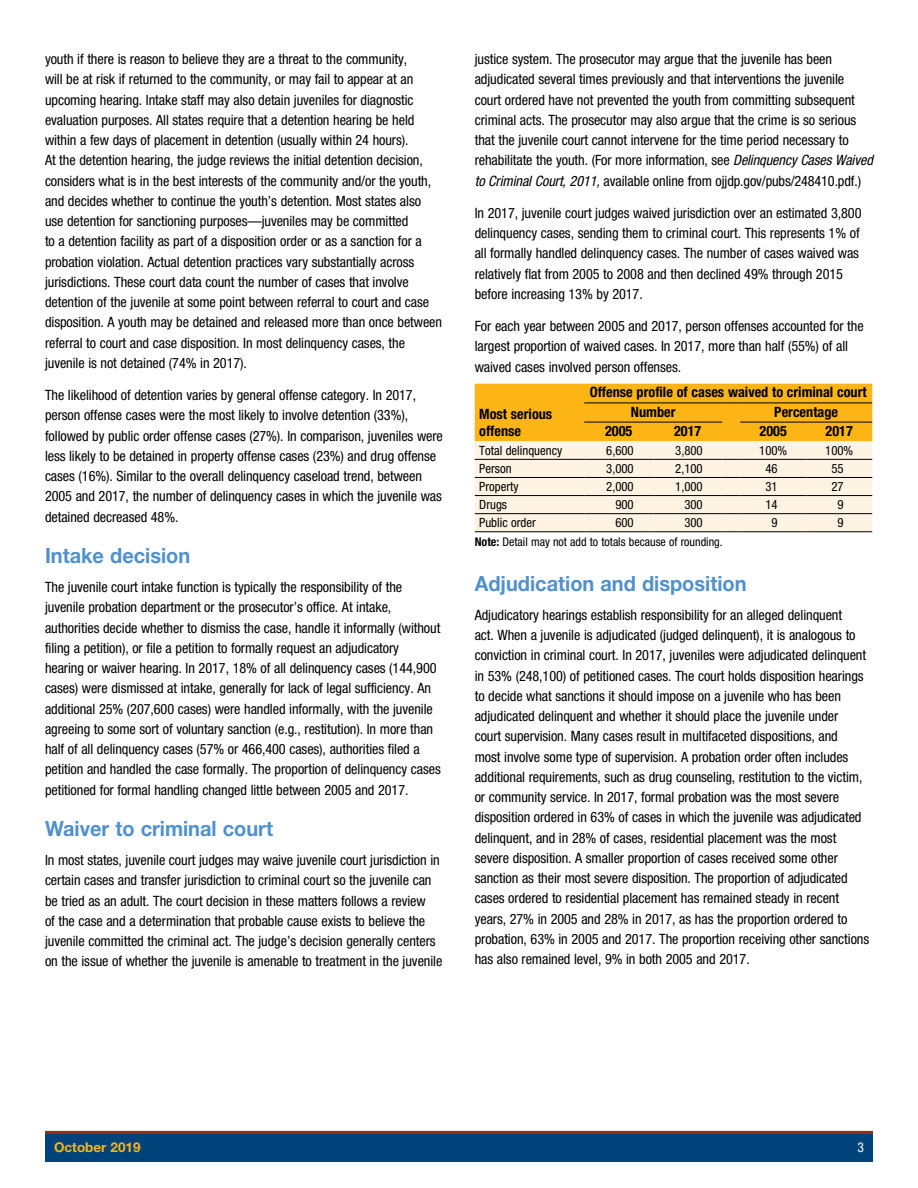
<style>
.page{position:relative;width:918px;height:1188px;background:#fff}
.page>*{position:absolute;margin:0;border:0;box-sizing:border-box;transform-origin:0 0}
._01-L1_Head{font:700 21px "Helvetica Neue LT Std";color:#5091cd;scale:.95 1}
._01-Body_Text{font:condensed 14.25px/20.2px "Helvetica Neue LT Std";letter-spacing:-.005em;color:#000}
.ITT-Left_Column_Head{font:700 condensed 14.25px/17.2px "Helvetica Neue LT Std";color:#000}
.ITT-Column_Head{font:700 condensed 14.25px "Helvetica Neue LT Std";color:#000}
.t1{font:700 13.5px "Helvetica Neue LT Std";color:#fcb515}
.t2{font:condensed 13.5px "Helvetica Neue LT Std";color:#fff}
.ITT-Table_Text{font:condensed 12.75px "Helvetica Neue LT Std";color:#000}
.T-Table__Source{font:condensed 12px "Helvetica Neue LT Std";color:#000}
.s1{font-style:italic}
.s2{font-weight:700}
</style>
<div class="page">
<div style="left:45px;top:1132px;width:828px;height:30px;background:#00437b"></div>
<hr style="left:45px;top:1131px;width:828px;height:3px;background:#a02816">
<svg style="left:475px;top:384px;width:397px;height:148px;background:#f3d28d"></svg>
<hr style="left:740px;top:403px;width:66px;height:1px;background:#000">
<hr style="left:806px;top:403px;width:66px;height:1px;background:#000">
<p class="_01-Body_Text" style="left:45px;top:49px;width:399px">youth if there is reason to believe they are a threat to the community,<br>will be at risk if returned to the community, or may fail to appear at an upcoming hearing. Intake staff may also detain juveniles for diagnostic evaluation purposes. All states require that a detention hearing be held within a few days of placement in detention (usually within 24 hours).<br>At the detention hearing, the judge reviews the initial detention decision, considers what is in the best interests of the community and/or the youth, and decides whether to continue the youth’s detention. Most states also use detention for sanctioning purposes—juveniles may be committed<br>to a detention facility as part of a disposition order or as a sanction for a probation violation. Actual detention practices vary substantially across jurisdictions. These court data count the number of cases that involve detention of the juvenile at some point between referral to court and case disposition. A youth may be detained and released more than once between referral to court and case disposition. In most delinquency cases, the juvenile is not detained (74% in 2017).</p>
<p class="_01-Body_Text" style="left:45px;top:385px;width:399px">The likelihood of detention varies by general offense category. In 2017, person offense cases were the most likely to involve detention (33%), followed by public order offense cases (27%). In comparison, juveniles were less likely to be detained in property offense cases (23%) and drug offense cases (16%). Similar to the overall delinquency caseload trend, between 2005 and 2017, the number of delinquency cases in which the juvenile was detained decreased 48%.</p>
<p class="_01-L1_Head" style="left:45px;top:542px;width:154px">Intake decision</p>
<p class="_01-Body_Text" style="left:45px;top:577px;width:397px">The juvenile court intake function is typically the responsibility of the juvenile probation department or the prosecutor’s office. At intake, authorities decide whether to dismiss the case, handle it informally (without filing a petition), or file a petition to formally request an adjudicatory hearing or waiver hearing. In 2017, 18% of all delinquency cases (144,900 cases) were dismissed at intake, generally for lack of legal sufficiency. An additional 25% (207,600 cases) were handled informally, with the juvenile agreeing to some sort of voluntary sanction (e.g., restitution). In more than half of all delinquency cases (57% or 466,400 cases), authorities filed a petition and handled the case formally. The proportion of delinquency cases petitioned for formal handling changed little between 2005 and 2017.</p>
<p class="_01-L1_Head" style="left:45px;top:815px;width:242px">Waiver to criminal court</p>
<p class="_01-Body_Text" style="left:45px;top:850px;width:399px">In most states, juvenile court judges may waive juvenile court jurisdiction in certain cases and transfer jurisdiction to criminal court so the juvenile can be tried as an adult. The court decision in these matters follows a review<br>of the case and a determination that probable cause exists to believe the juvenile committed the criminal act. The judge’s decision generally centers on the issue of whether the juvenile is amenable to treatment in the juvenile</p>
<p class="_01-Body_Text" style="left:475px;top:49px;width:400px">justice system. The prosecutor may argue that the juvenile has been adjudicated several times previously and that interventions the juvenile court ordered have not prevented the youth from committing subsequent criminal acts. The prosecutor may also argue that the crime is so serious that the juvenile court cannot intervene for the time period necessary to rehabilitate the youth. (For more information, see <span class="s1">Delinquency Cases Waived to Criminal Court, 2011,</span> available online from ojjdp.gov/pubs/248410.pdf.)</p>
<p class="_01-Body_Text" style="left:475px;top:203px;width:388px">In 2017, juvenile court judges waived jurisdiction over an estimated 3,800 delinquency cases, sending them to criminal court. This represents 1% of all formally handled delinquency cases. The number of cases waived was relatively flat from 2005 to 2008 and then declined 49% through 2015 before increasing 13% by 2017.</p>
<p class="_01-Body_Text" style="left:475px;top:316px;width:390px">For each year between 2005 and 2017, person offenses accounted for the largest proportion of waived cases. In 2017, more than half (55%) of all waived cases involved person offenses.</p>
<p class="ITT-Left_Column_Head" style="left:590px;top:384px;width:278px">Offense profile of cases waived to criminal court</p>
<p class="ITT-Left_Column_Head" style="left:479px;top:405px;width:75px">Most serious offense</p>
<p class="ITT-Column_Head" style="left:631px;top:403px;width:46px">Number</p>
<p class="ITT-Column_Head" style="left:774px;top:403px;width:65px">Percentage</p>
<p class="ITT-Column_Head" style="left:605px;top:422px;width:29px">2005</p>
<p class="ITT-Column_Head" style="left:674px;top:422px;width:29px">2017</p>
<p class="ITT-Column_Head" style="left:760px;top:422px;width:29px">2005</p>
<p class="ITT-Column_Head" style="left:826px;top:422px;width:29px">2017</p>
<p class="ITT-Table_Text" style="left:479px;top:443px;width:85px">Total delinquency</p>
<p class="ITT-Table_Text" style="left:606px;top:443px;width:29px">6,600</p>
<p class="ITT-Table_Text" style="left:675px;top:443px;width:29px">3,800</p>
<p class="ITT-Table_Text" style="left:759px;top:443px;width:30px">100%</p>
<p class="ITT-Table_Text" style="left:825px;top:443px;width:30px">100%</p>
<p class="ITT-Table_Text" style="left:479px;top:461px;width:34px">Person</p>
<p class="ITT-Table_Text" style="left:606px;top:461px;width:29px">3,000</p>
<p class="ITT-Table_Text" style="left:675px;top:461px;width:29px">2,100</p>
<p class="ITT-Table_Text" style="left:766px;top:461px;width:14px">46</p>
<p class="ITT-Table_Text" style="left:832px;top:461px;width:14px">55</p>
<p class="ITT-Table_Text" style="left:479px;top:479px;width:41px">Property</p>
<p class="ITT-Table_Text" style="left:606px;top:479px;width:29px">2,000</p>
<p class="ITT-Table_Text" style="left:675px;top:479px;width:29px">1,000</p>
<p class="ITT-Table_Text" style="left:766px;top:479px;width:14px">31</p>
<p class="ITT-Table_Text" style="left:832px;top:479px;width:14px">27</p>
<p class="ITT-Table_Text" style="left:479px;top:497px;width:29px">Drugs</p>
<p class="ITT-Table_Text" style="left:615px;top:497px;width:20px">900</p>
<p class="ITT-Table_Text" style="left:684px;top:497px;width:20px">300</p>
<p class="ITT-Table_Text" style="left:766px;top:497px;width:14px">14</p>
<p class="ITT-Table_Text" style="left:838px;top:497px;width:8px">9</p>
<p class="ITT-Table_Text" style="left:479px;top:515px;width:58px">Public order</p>
<p class="ITT-Table_Text" style="left:615px;top:515px;width:20px">600</p>
<p class="ITT-Table_Text" style="left:684px;top:515px;width:20px">300</p>
<p class="ITT-Table_Text" style="left:772px;top:515px;width:8px">9</p>
<p class="ITT-Table_Text" style="left:838px;top:515px;width:8px">9</p>
<p class="T-Table__Source" style="left:475px;top:535px;width:249px"><span class="s2">Note:</span> Detail may not add to totals because of rounding.</p>
<p class="_01-L1_Head" style="left:475px;top:570px;width:288px">Adjudication and disposition</p>
<p class="_01-Body_Text" style="left:475px;top:605px;width:396px">Adjudicatory hearings establish responsibility for an alleged delinquent<br>act. When a juvenile is adjudicated (judged delinquent), it is analogous to conviction in criminal court. In 2017, juveniles were adjudicated delinquent in 53% (248,100) of petitioned cases. The court holds disposition hearings to decide what sanctions it should impose on a juvenile who has been adjudicated delinquent and whether it should place the juvenile under<br>court supervision. Many cases result in multifaceted dispositions, and<br>most involve some type of supervision. A probation order often includes additional requirements, such as drug counseling, restitution to the victim, or community service. In 2017, formal probation was the most severe disposition ordered in 63% of cases in which the juvenile was adjudicated delinquent, and in 28% of cases, residential placement was the most severe disposition. A smaller proportion of cases received some other sanction as their most severe disposition. The proportion of adjudicated cases ordered to residential placement has remained steady in recent years, 27% in 2005 and 28% in 2017, as has the proportion ordered to probation, 63% in 2005 and 2017. The proportion receiving other sanctions has also remained level, 9% in both 2005 and 2017.</p>
<p class="t1" style="left:54px;top:1139px;width:88px">October 2019</p>
<p class="t2" style="left:858px;top:1139px;width:8px">3</p>
</div>
